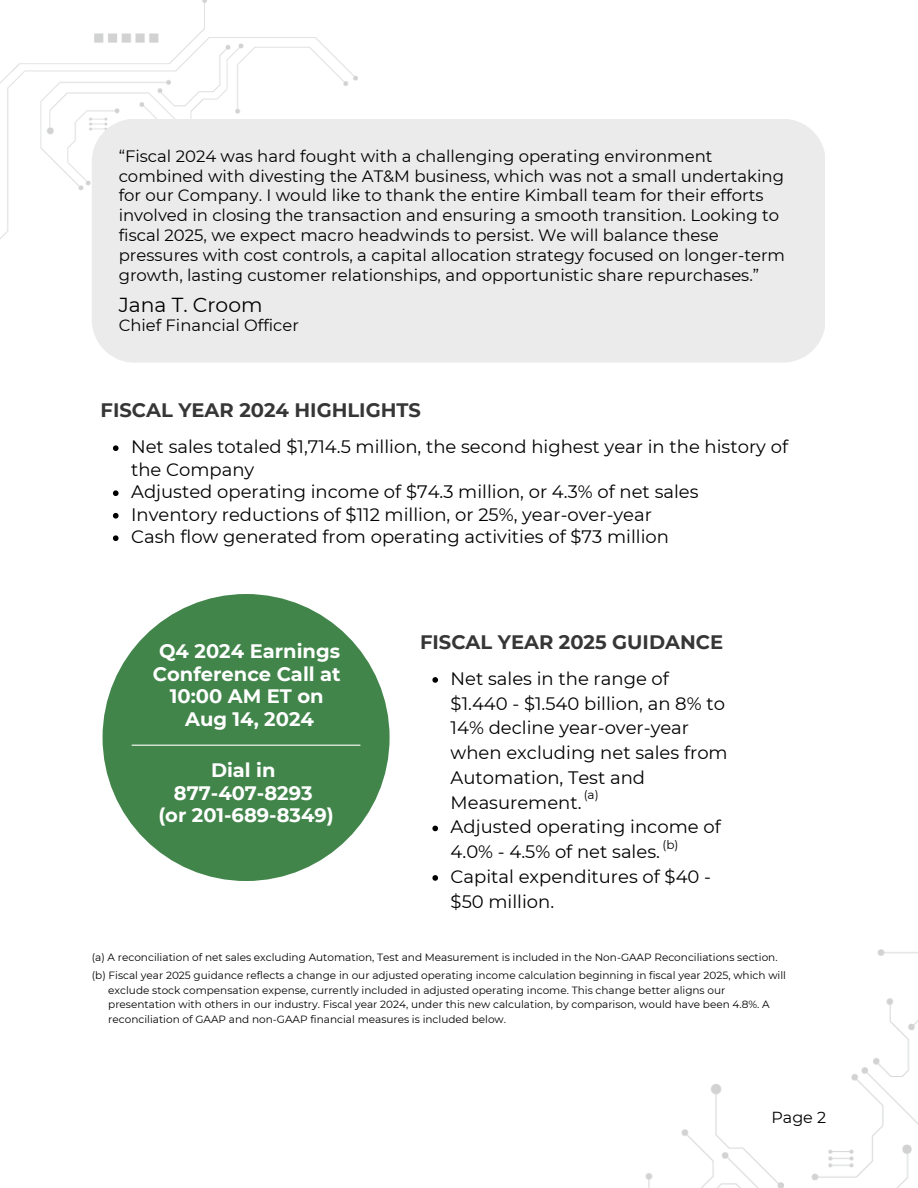
<style>
.page{position:relative;width:918px;height:1188px;background:#fff}
.page>*{position:absolute;margin:0;border:0;box-sizing:border-box;transform-origin:0 0}
.t1{font:20.25px "Montserrat";color:#000}
.t2{font:700 19.5px/22.5px "Montserrat";color:#fff;text-align:center}
.t3{font:700 19.5px "Montserrat";color:#363636}
.t4{font:18px/24.8px "Montserrat";color:#000}
.t5{font:16.5px/19.8px "Montserrat";color:#000}
.t6{font:16.35px "Montserrat";color:#000}
.t7{font:15.9px "Montserrat";color:#000}
.t8{font:12px "Montserrat";color:#000}
.t9{font:10.5px "Montserrat";color:#000}
</style>
<div class="page">
<img style="left:0;top:0;width:357px;height:239px">
<div style="left:92px;top:119px;width:733px;height:244px;background:#ebebeb"></div>
<div style="left:103px;top:594px;width:287px;height:287px;background:#42854b;border-radius:50%"></div>
<hr style="left:132px;top:745px;width:228px;height:1px;background:#fff">
<img style="left:645px;top:949px;width:273px;height:239px">
<svg style="left:113px;top:445px;width:6px;height:6px"></svg>
<svg style="left:113px;top:490px;width:6px;height:6px"></svg>
<svg style="left:113px;top:513px;width:6px;height:6px"></svg>
<svg style="left:113px;top:535px;width:6px;height:6px"></svg>
<svg style="left:432px;top:677px;width:6px;height:6px"></svg>
<svg style="left:432px;top:826px;width:6px;height:5px"></svg>
<svg style="left:432px;top:875px;width:6px;height:6px"></svg>
<p class="t5" style="left:119px;top:146px;width:668px">“Fiscal 2024 was hard fought with a challenging operating environment combined with divesting the AT&amp;M business, which was not a small undertaking for our Company. I would like to thank the entire Kimball team for their efforts involved in closing the transaction and ensuring a smooth transition. Looking to fiscal 2025, we expect macro headwinds to persist. We will balance these pressures with cost controls, a capital allocation strategy focused on longer-term growth, lasting customer relationships, and opportunistic share repurchases.”</p>
<p class="t1" style="left:119px;top:293px;width:145px">Jana T. Croom</p>
<p class="t6" style="left:119px;top:315px;width:182px">Chief Financial Officer</p>
<h2 class="t3" style="left:101px;top:399px;width:322px">FISCAL YEAR 2024 HIGHLIGHTS</h2>
<h4 class="t4" style="left:131px;top:436px;width:658px;line-height:22.5px">Net sales totaled $1,714.5 million, the second highest year in the history of the Company</h4>
<h1 class="t4" style="left:131px;top:479px;width:569px">Adjusted operating income of $74.3 million, or 4.3% of net sales</h1>
<p class="t4" style="left:131px;top:502px;width:522px">Inventory reductions of $112 million, or 25%, year-over-year</p>
<p class="t4" style="left:131px;top:524px;width:539px">Cash flow generated from operating activities of $73 million</p>
<h2 class="t2" style="left:153px;top:640px;width:189px">Q4 2024 Earnings<br>Conference Call at<br>10:00 AM ET on<br>Aug 14, 2024</h2>
<h1 class="t2" style="left:158px;top:759px;width:177px">Dial in<br>877-407-8293<br>(or 201-689-8349)</h1>
<p class="t3" style="left:420px;top:631px;width:305px">FISCAL YEAR 2025 GUIDANCE</p>
<p class="t4" style="left:451px;top:666px;width:279px">Net sales in the range of $1.440 - $1.540 billion, an 8% to<br>14% decline year-over-year when excluding net sales from<br>Automation, Test and<br>Measurement.</p>
<p class="t4" style="left:451px;top:815px;width:272px">Adjusted operating income of<br>4.0% - 4.5% of net sales.</p>
<h5 class="t4" style="left:451px;top:864px;width:262px">Capital expenditures of $40 - $50 million.</h5>
<p class="t8" style="left:584px;top:788px;width:16px">(a)</p>
<p class="t8" style="left:663px;top:838px;width:18px">(b)</p>
<h5 class="t9" style="left:92px;top:951px;width:687px">(a) A reconciliation of net sales excluding Automation, Test and Measurement is included in the Non-GAAP Reconciliations section.</h5>
<p class="t9" style="left:92px;top:969px;width:696px">(b) Fiscal year 2025 guidance reflects a change in our adjusted operating income calculation beginning in fiscal year 2025, which will</p>
<h4 class="t9" style="left:108px;top:984px;width:619px">exclude stock compensation expense, currently included in adjusted operating income. This change better aligns our</h4>
<p class="t9" style="left:108px;top:998px;width:663px">presentation with others in our industry. Fiscal year 2024, under this new calculation, by comparison, would have been 4.8%. A</p>
<p class="t9" style="left:108px;top:1013px;width:399px">reconciliation of GAAP and non-GAAP financial measures is included below.</p>
<p class="t7" style="left:771px;top:1107px;width:56px">Page 2</p>
</div>
